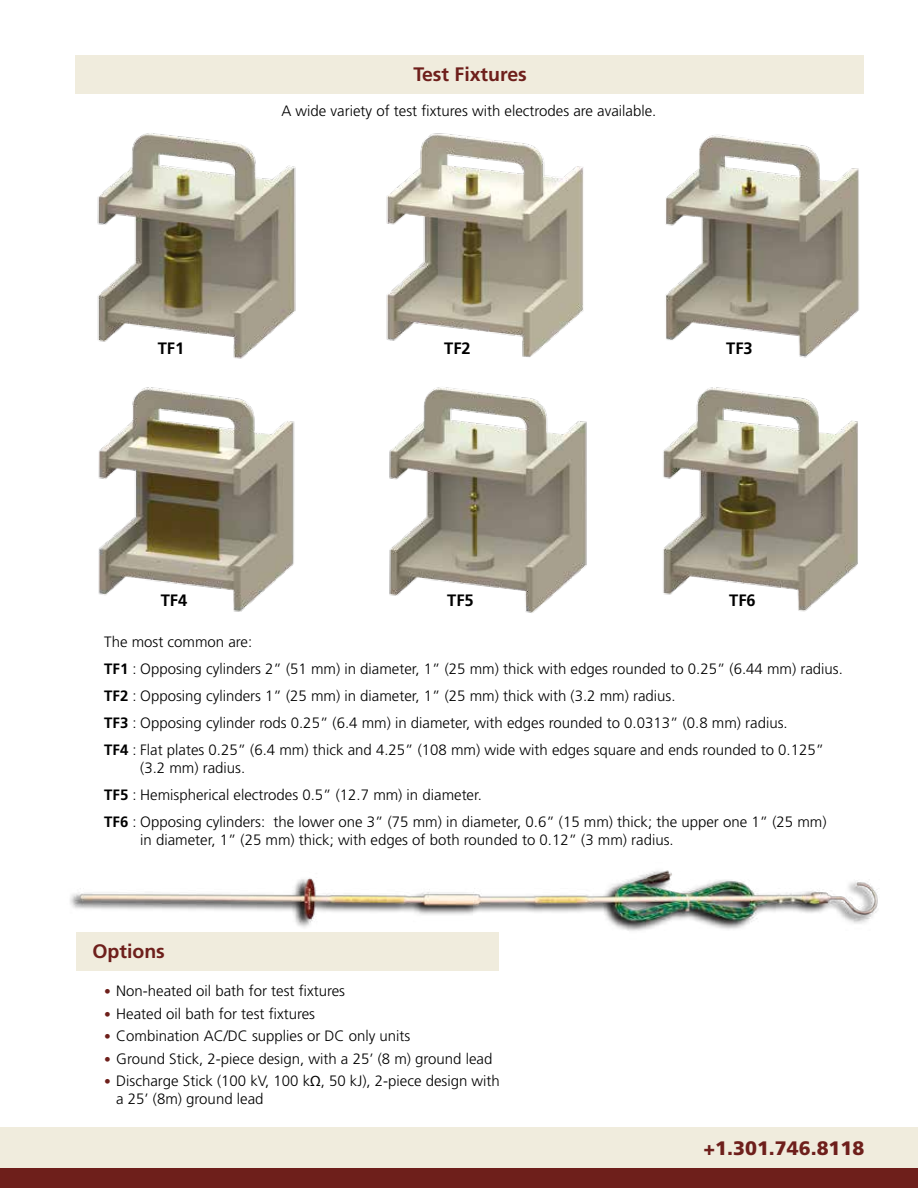
<style>
.page{position:relative;width:918px;height:1188px;background:#fff}
.page>*{position:absolute;margin:0;border:0;box-sizing:border-box;transform-origin:0 0}
.t1{font:700 19.5px "Frutiger";color:#6e1f1b}
.t2{font:900 19.5px "Frutiger";color:#6e1f1b}
.t3{font:700 16.5px "Frutiger";color:#000}
.t4{font:300 15px/27px "Frutiger";color:#000}
.s1{font-weight:700}
.s2{font-size:13.5px;color:#6e1f1b}
.s3{font-family:"Myriad Pro";font-weight:400}
</style>
<div class="page">
<div style="left:76px;top:55px;width:788px;height:39px;background:#f0ecdd"></div>
<div style="left:0;top:1127px;width:918px;height:47px;background:#f0ecdd"></div>
<div style="left:0;top:1169px;width:918px;height:19px;background:#6e1f1b"></div>
<img style="left:97px;top:133px;width:199px;height:226px">
<img style="left:386px;top:133px;width:198px;height:224px">
<img style="left:666px;top:134px;width:193px;height:224px">
<img style="left:98px;top:387px;width:197px;height:225px">
<img style="left:389px;top:387px;width:198px;height:226px">
<img style="left:663px;top:387px;width:195px;height:225px">
<img style="left:70px;top:870px;width:808px;height:75px">
<div style="left:76px;top:932px;width:422px;height:39px;background:#f0ecdd"></div>
<h1 class="t1" style="left:413px;top:62px;width:115px">Test Fixtures</h1>
<p class="t4" style="left:281px;top:97px;width:377px">A wide variety of test fixtures with electrodes are available.</p>
<p class="t3" style="left:158px;top:339px;width:28px">TF1</p>
<p class="t3" style="left:444px;top:339px;width:28px">TF2</p>
<p class="t3" style="left:726px;top:339px;width:28px">TF3</p>
<p class="t3" style="left:161px;top:590px;width:28px">TF4</p>
<p class="t3" style="left:447px;top:590px;width:28px">TF5</p>
<p class="t3" style="left:729px;top:590px;width:28px">TF6</p>
<p class="t4" style="left:104px;top:628px;width:740px">The most common are:<br><span class="s1">TF1</span> : Opposing cylinders 2” (51 mm) in diameter, 1” (25 mm) thick with edges rounded to 0.25” (6.44 mm) radius.<br><span class="s1">TF2</span> : Opposing cylinders 1” (25 mm) in diameter, 1” (25 mm) thick with (3.2 mm) radius.<br><span class="s1">TF3</span> : Opposing cylinder rods 0.25” (6.4 mm) in diameter, with edges rounded to 0.0313” (0.8 mm) radius.<br><span class="s1">TF4</span> : Flat plates 0.25” (6.4 mm) thick and 4.25” (108 mm) wide with edges square and ends rounded to 0.125”</p>
<p class="t4" style="left:104px;top:754px;width:724px;text-indent:36px">(3.2 mm) radius.<br><span class="s1">TF5</span> : Hemispherical electrodes 0.5” (12.7 mm) in diameter.<br><span class="s1">TF6</span> : Opposing cylinders: the lower one 3” (75 mm) in diameter, 0.6” (15 mm) thick; the upper one 1” (25 mm)</p>
<p class="t4" style="left:140px;top:826px;width:535px">in diameter, 1” (25 mm) thick; with edges of both rounded to 0.12” (3 mm) radius.</p>
<h1 class="t1" style="left:92px;top:940px;width:74px">Options</h1>
<p class="t4" style="left:104px;top:978px;width:242px"><span class="s2">•</span> Non-heated oil bath for test fixtures</p>
<p class="t4" style="left:104px;top:1000px;width:212px"><span class="s2">•</span> Heated oil bath for test fixtures</p>
<p class="t4" style="left:104px;top:1023px;width:308px"><span class="s2">•</span> Combination AC/DC supplies or DC only units</p>
<p class="t4" style="left:104px;top:1045px;width:390px"><span class="s2">•</span> Ground Stick, 2-piece design, with a 25’ (8 m) ground lead</p>
<p class="t4" style="left:116px;top:1072px;width:385px;line-height:18px;text-indent:-12px"><span class="s2">•</span> Discharge Stick (100 kV, 100 k<span class="s3">Ω</span>, 50 kJ), 2-piece design with a 25’ (8m) ground lead</p>
<h1 class="t2" style="left:704px;top:1136px;width:162px">+1.301.746.8118</h1>
</div>
